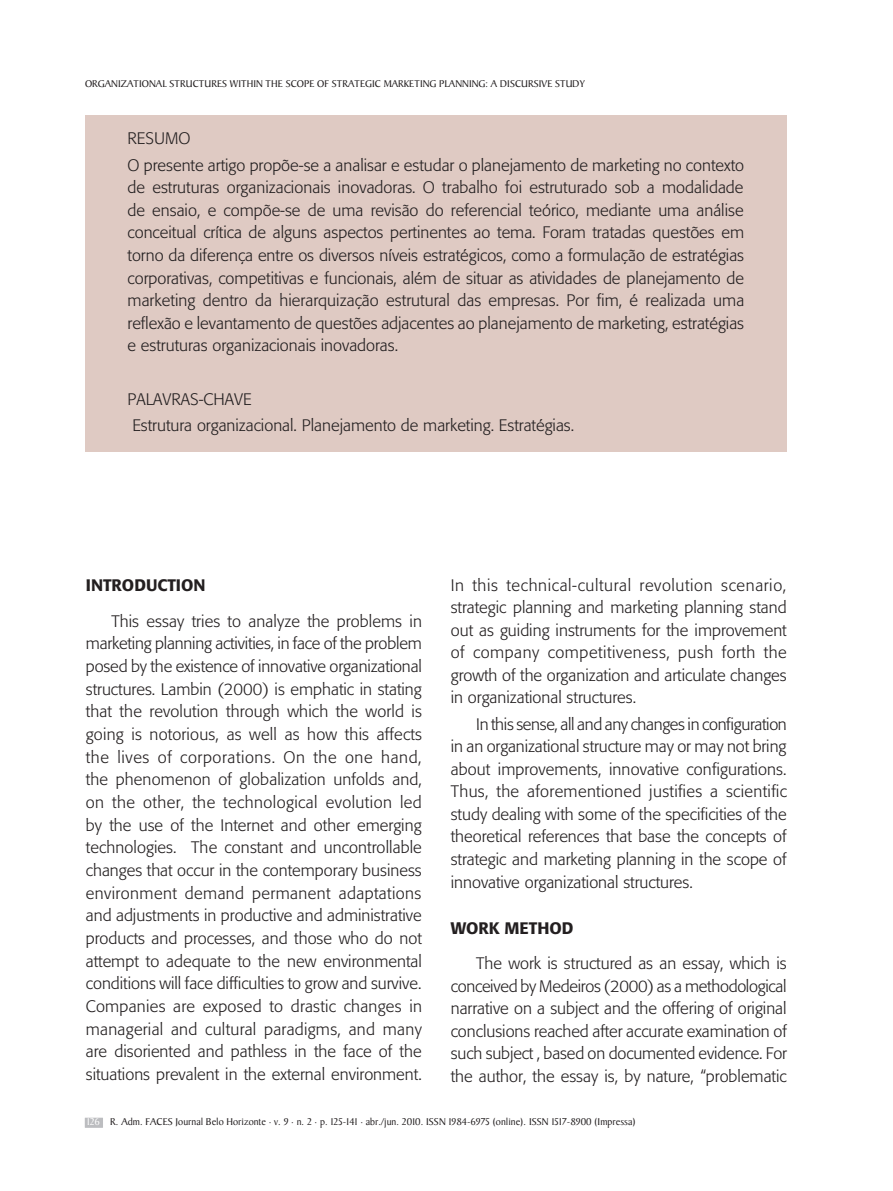
<style>
.page{position:relative;width:893px;height:1191px;background:#fff}
.page>*{position:absolute;margin:0;border:0;box-sizing:border-box;transform-origin:0 0}
.t1{font:300 16.5px/22.5px "Formata";color:#231f20;text-align:justify}
.t2{font:500 16.5px "Formata";color:#231f20}
.t3{font:10.5px "Baker Signet";color:#231f20}
.t4{font:10.5px "Baker Signet";color:#fff}
</style>
<div class="page">
<div style="left:85px;top:1117px;width:18px;height:10px;background:#bcbdc0;border:2px solid #bcbdc0"></div>
<div style="left:85px;top:115px;width:702px;height:336px;background:#dfcac3"></div>
<p class="t3" style="left:85px;top:78px;width:8px">ORG</p>
<p class="t3" style="left:105px;top:78px;width:36px">ANIZATION</p>
<p class="t3" style="left:156px;top:78px;width:21px">AL STRUCTURES</p>
<p class="t3" style="left:230px;top:78px;width:131px">WITHIN THE SCOPE OF STRATEGIC</p>
<p class="t3" style="left:384px;top:78px;width:32px">MARKETING</p>
<p class="t3" style="left:439px;top:78px;width:23px">PLANNING</p>
<p class="t3" style="left:485px;top:78px;width:21px">: A DISCURSIVE</p>
<p class="t3" style="left:555px;top:78px;width:7px">STUDY</p>
<p class="t1" style="left:128px;top:125px;width:618px;line-height:26.7px">RESUMO<br>O presente artigo propõe-se a analisar e estudar o planejamento de marketing no contexto</p>
<p class="t1" style="left:128px;top:176px;width:618px">de estruturas organizacionais inovadoras. O trabalho foi estruturado sob a modalidade de ensaio, e compõe-se de uma revisão do referencial teórico, mediante uma análise conceitual crítica de alguns aspectos pertinentes ao tema. Foram tratadas questões em torno da diferença entre os diversos níveis estratégicos, como a formulação de estratégias corporativas, competitivas e funcionais, além de situar as atividades de planejamento de marketing dentro da hierarquização estrutural das empresas. Por fim, é realizada uma reflexão e levantamento de questões adjacentes ao planejamento de marketing, estratégias e estruturas organizacionais inovadoras.</p>
<p class="t1" style="left:128px;top:385px;width:448px;line-height:26.7px">PALAVRAS-CHAVE<br>Estrutura organizacional. Planejamento de marketing. Estratégias.</p>
<p class="t2" style="left:86px;top:575px;width:121px">INTRODUCTION</p>
<p class="t1" style="left:86px;top:609px;width:338px;text-indent:26px">This essay tries to analyze the problems in marketing planning activities, in face of the problem posed by the existence of innovative organizational structures. Lambin (2000) is emphatic in stating that the revolution through which the world is going is notorious, as well as how this affects the lives of corporations. On the one hand, the phenomenon of globalization unfolds and, on the other, the technological evolution led by the use of the Internet and other emerging technologies. The constant and uncontrollable changes that occur in the contemporary business environment demand permanent adaptations and adjustments in productive and administrative products and processes, and those who do not attempt to adequate to the new environmental conditions will face difficulties to grow and survive.<br>Companies are exposed to drastic changes in managerial and cultural paradigms, and many are disoriented and pathless in the face of the situations prevalent in the external environment.</p>
<p class="t1" style="left:451px;top:573px;width:338px">In this technical-cultural revolution scenario, strategic planning and marketing planning stand out as guiding instruments for the improvement of company competitiveness, push forth the growth of the organization and articulate changes in organizational structures.</p>
<p class="t1" style="left:451px;top:713px;width:338px;text-indent:26px">In this sense, all and any changes in configuration in an organizational structure may or may not bring about improvements, innovative configurations.<br>Thus, the aforementioned justifies a scientific study dealing with some of the specificities of the theoretical references that base the concepts of strategic and marketing planning in the scope of innovative organizational structures.</p>
<p class="t2" style="left:451px;top:918px;width:123px">WORK METHOD</p>
<p class="t1" style="left:451px;top:952px;width:338px;text-indent:26px">The work is structured as an essay, which is conceived by Medeiros (2000) as a methodological narrative on a subject and the offering of original conclusions reached after accurate examination of such subject , based on documented evidence. For the author, the essay is, by nature, “problematic</p>
<p class="t4" style="left:87px;top:1116px;width:15px">126</p>
<p class="t3" style="left:110px;top:1116px;width:53px">R. Adm. FACES</p>
<p class="t3" style="left:176px;top:1116px;width:257px">Journal Belo Horizonte · v. 9 · n. 2 · p. 125-141 · abr./jun. 2010. ISSN</p>
<p class="t3" style="left:448px;top:1116px;width:87px">1984-6975 (online). ISSN</p>
<p class="t3" style="left:551px;top:1116px;width:86px">1517-8900 (Impressa)</p>
</div>
